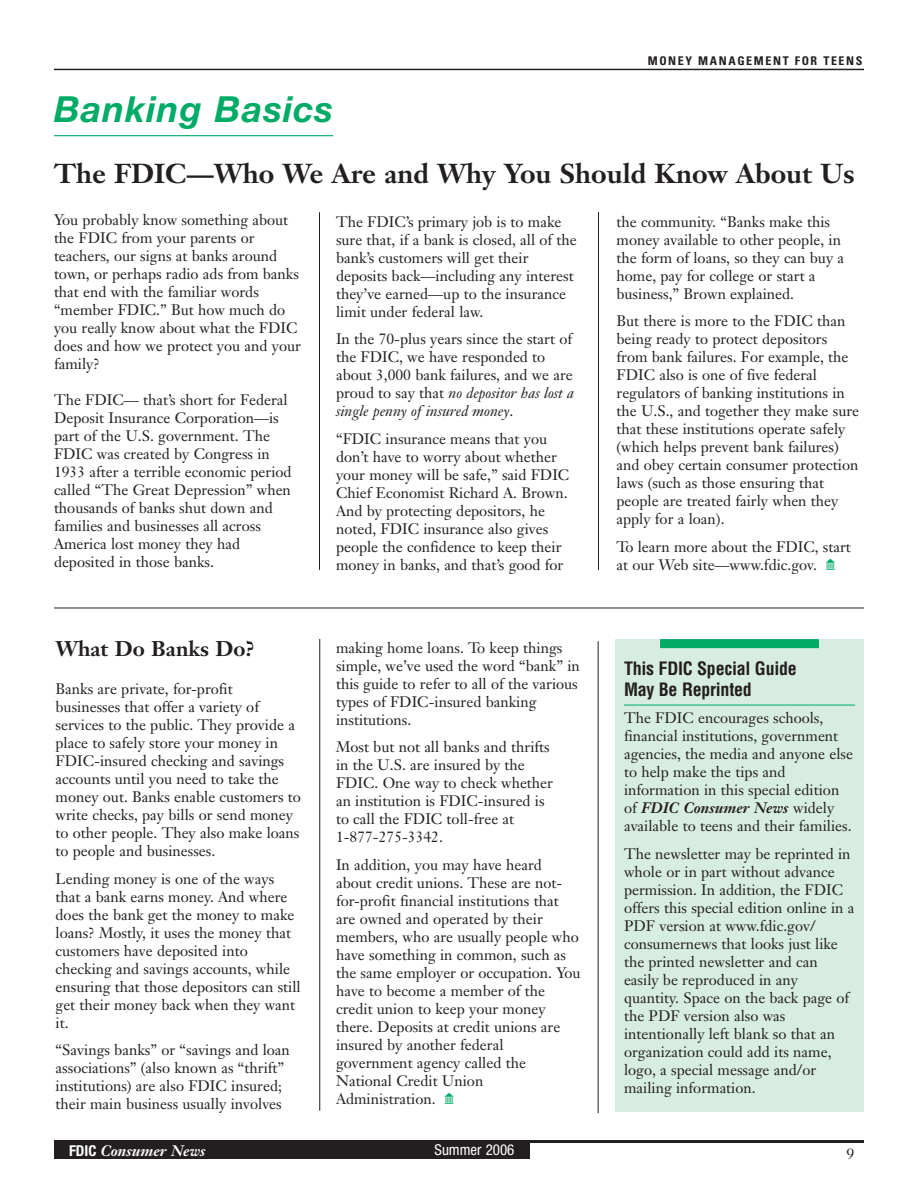
<style>
.page{position:relative;width:918px;height:1188px;background:#fff}
.page>*{position:absolute;margin:0;border:0;box-sizing:border-box;transform-origin:0 0}
.t1{font:italic 700 36px "Helvetica Neue";letter-spacing:.03em;color:#00ab66}
.t2{font:700 27px "Janson Text";color:#231f20}
.t3{font:700 21px "Janson Text";color:#231f20}
.t4{font:700 condensed 18px/21px "Helvetica";letter-spacing:-.015em;color:#231f20}
.t5{font:15px/18px "Janson Text";color:#231f20}
.t6{font:italic 700 15px "Janson Text";color:#fff}
.t7{font:condensed 15px "Helvetica Neue";color:#fff}
.t8{font:700 condensed 12px "Univers";letter-spacing:.135em;color:#231f20}
.s1{font-style:italic}
.s2{font-family:"Helvetica Neue";font-style:normal;font-stretch:condensed}
.s3{font-weight:700;font-style:italic}
</style>
<div class="page">
<hr style="left:54px;top:69px;width:810px;height:1px;background:#231f20">
<hr style="left:54px;top:1140px;width:810px;height:3px;background:#231f20">
<div style="left:54px;top:1141px;width:476px;height:18px;background:#231f20"></div>
<hr style="left:319px;top:212px;width:1px;height:358px;background:#231f20">
<div style="left:615px;top:639px;width:249px;height:473px;background:#d8ede1"></div>
<div style="left:660px;top:639px;width:159px;height:9px;background:#00ab66"></div>
<hr style="left:624px;top:705px;width:231px;height:1px;background:#00ab66">
<hr style="left:54px;top:135px;width:279px;height:1px;background:#00ab66">
<hr style="left:319px;top:639px;width:1px;height:472px;background:#231f20">
<hr style="left:598px;top:212px;width:1px;height:358px;background:#231f20">
<hr style="left:54px;top:608px;width:810px;height:1px;background:#231f20">
<hr style="left:598px;top:641px;width:1px;height:472px;background:#231f20">
<p class="t8" style="left:648px;top:56px;width:216px">MONEY MANAGEMENT FOR TEENS</p>
<h1 class="t1" style="left:54px;top:96px;width:281px">Banking Basics</h1>
<h2 class="t2" style="left:54px;top:163px;width:802px">The FDIC—Who We Are and Why You Should Know About Us</h2>
<p class="t5" style="left:54px;top:212px;width:249px">You probably know something about the FDIC from your parents or teachers, our signs at banks around town, or perhaps radio ads from banks that end with the familiar words “member FDIC.” But how much do you really know about what the FDIC does and how we protect you and your family?</p>
<p class="t5" style="left:54px;top:392px;width:239px">The FDIC— that’s short for Federal<br>Deposit Insurance Corporation—is part of the U.S. government. The<br>FDIC was created by Congress in<br>1933 after a terrible economic period called “The Great Depression” when thousands of banks shut down and families and businesses all across<br>America lost money they had deposited in those banks.</p>
<p class="t5" style="left:336px;top:214px;width:242px">The FDIC’s primary job is to make sure that, if a bank is closed, all of the bank’s customers will get their deposits back—including any interest they’ve earned—up to the insurance limit under federal law.</p>
<p class="t5" style="left:336px;top:332px;width:240px">In the 70-plus years since the start of the FDIC, we have responded to about 3,000 bank failures, and we are proud to say that <span class="s1">no depositor has lost a single penny of insured money</span>.</p>
<p class="t5" style="left:336px;top:431px;width:235px">“FDIC insurance means that you don’t have to worry about whether your money will be safe,” said FDIC Chief Economist Richard A. Brown.<br>And by protecting depositors, he noted, FDIC insurance also gives people the confidence to keep their money in banks, and that’s good for</p>
<p class="t5" style="left:617px;top:214px;width:229px">the community. “Banks make this money available to other people, in the form of loans, so they can buy a home, pay for college or start a business,” Brown explained.</p>
<p class="t5" style="left:617px;top:314px;width:244px">But there is more to the FDIC than being ready to protect depositors from bank failures. For example, the FDIC also is one of five federal regulators of banking institutions in the U.S., and together they make sure that these institutions operate safely (which helps prevent bank failures) and obey certain consumer protection laws (such as those ensuring that people are treated fairly when they apply for a loan).</p>
<p class="t5" style="left:617px;top:539px;width:236px">To learn more about the FDIC, start at our Web site—www.fdic.gov.</p>
<h3 class="t3" style="left:56px;top:640px;width:201px">What Do Banks Do?</h3>
<p class="t5" style="left:56px;top:681px;width:247px">Banks are private, for-profit businesses that offer a variety of services to the public. They provide a place to safely store your money in FDIC-insured checking and savings accounts until you need to take the money out. Banks enable customers to write checks, pay bills or send money to other people. They also make loans to people and businesses.</p>
<p class="t5" style="left:56px;top:871px;width:247px">Lending money is one of the ways that a bank earns money. And where does the bank get the money to make loans? Mostly, it uses the money that customers have deposited into checking and savings accounts, while ensuring that those depositors can still get their money back when they want it.</p>
<p class="t5" style="left:56px;top:1043px;width:236px">“Savings banks” or “savings and loan associations” (also known as “thrift” institutions) are also FDIC insured; their main business usually involves</p>
<p class="t5" style="left:336px;top:640px;width:245px">making home loans. To keep things simple, we’ve used the word “bank” in this guide to refer to all of the various types of FDIC-insured banking institutions.</p>
<p class="t5" style="left:336px;top:740px;width:219px">Most but not all banks and thrifts in the U.S. are insured by the<br>FDIC. One way to check whether an institution is FDIC-insured is to call the FDIC toll-free at<br>1-877-275-3342.</p>
<p class="t5" style="left:336px;top:857px;width:246px">In addition, you may have heard about credit unions. These are not&shy;for-profit financial institutions that are owned and operated by their members, who are usually people who have something in common, such as the same employer or occupation. You have to become a member of the credit union to keep your money there. Deposits at credit unions are insured by another federal government agency called the<br>National Credit Union<br>Administration.</p>
<p class="t6" style="left:69px;top:1145px;width:138px"><span class="s2">FDIC</span> Consumer News</p>
<p class="t7" style="left:435px;top:1144px;width:81px">Summer 2006</p>
<p class="t4" style="left:624px;top:660px;width:174px">This FDIC Special Guide<br>May Be Reprinted</p>
<p class="t5" style="left:624px;top:710px;width:231px">The FDIC encourages schools, financial institutions, government agencies, the media and anyone else to help make the tips and information in this special edition of <span class="s3">FDIC Consumer News</span> widely available to teens and their families.</p>
<p class="t5" style="left:624px;top:846px;width:232px">The newsletter may be reprinted in whole or in part without advance permission. In addition, the FDIC offers this special edition online in a<br>PDF version at www.fdic.gov/ consumernews that looks just like the printed newsletter and can easily be reproduced in any quantity. Space on the back page of the PDF version also was intentionally left blank so that an organization could add its name, logo, a special message and/or mailing information.</p>
<p class="t5" style="left:846px;top:1147px;width:9px">9</p>
</div>
